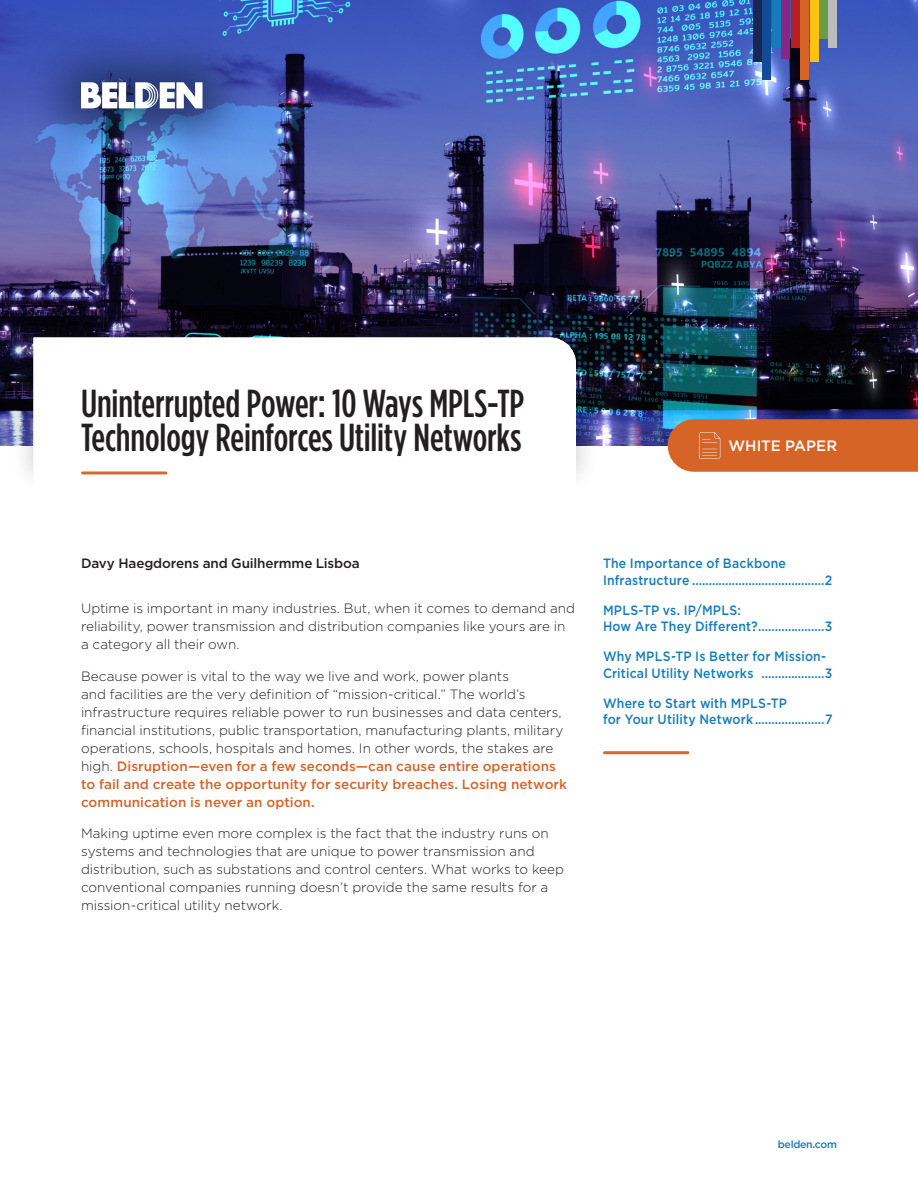
<style>
.page{position:relative;width:918px;height:1188px;background:#fff}
.page>*{position:absolute;margin:0;border:0;box-sizing:border-box;transform-origin:0 0}
.BDN-Title{font:500 42px/42px "Gotham Condensed";letter-spacing:-.005em;color:#231f20}
.WP-header{font:500 39px/34.5px "Gotham Condensed";letter-spacing:-.005em;color:#231f20}
.BDN-Doc-Overline-White{font:500 15px "Gotham";letter-spacing:-.005em;color:#fff}
.Body_Copy{font:300 13.5px/18px "Gotham";color:#231f20}
.BDN-Doc-Navigation{font:500 13.5px/16.5px "Gotham";letter-spacing:.015em;color:#157cbc;scale:.91 1}
.BDN-Doc-Author-Info{font:500 13.5px "Gotham";letter-spacing:-.01em;color:#231f20}
.t1{font:500 10.5px "Gotham";letter-spacing:-.025em;color:#157cbc}
.s1{font-weight:500;color:#d66427}
</style>
<div class="page">
<img style="left:0;top:0;width:918px;height:446px">
<svg style="left:668px;top:419px;width:250px;height:53px;background:#d4682e"></svg>
<div style="left:791px;top:0;width:8px;height:47px;background:#b71f24"></div>
<div style="left:801px;top:0;width:8px;height:80px;background:#d66427"></div>
<div style="left:819px;top:0;width:9px;height:39px;background:#6c9c40"></div>
<div style="left:782px;top:0;width:8px;height:58px;background:#852787"></div>
<div style="left:763px;top:0;width:8px;height:80px;background:#124b96"></div>
<div style="left:810px;top:0;width:8px;height:61px;background:#fec210"></div>
<div style="left:829px;top:0;width:8px;height:47px;background:#bdbcbc"></div>
<div style="left:772px;top:0;width:8px;height:47px;background:#157cbc"></div>
<div style="left:753px;top:0;width:8px;height:61px;background:#172752"></div>
<div style="left:24px;top:25px;width:235px;height:141px;background:#172752;opacity:.75"></div>
<svg style="left:81px;top:82px;width:121px;height:26px"></svg>
<div style="left:11px;top:315px;width:587px;height:178px;background:#231f20;opacity:.2"></div>
<svg style="left:33px;top:337px;width:543px;height:156px"></svg>
<hr style="left:82px;top:471px;width:84px;height:3px;background:#d56931">
<hr style="left:604px;top:751px;width:84px;height:3px;background:#d56931">
<p class="BDN-Title" style="left:81px;top:382px;width:415px">Growing Network and Data Center<br>Demands: Choose the Right</p>
<p class="WP-header" style="left:81px;top:386px;width:445px">Uninterrupted Power: 10 Ways MPLS-TP<br>Technology Reinforces Utility Networks</p>
<p class="BDN-Doc-Overline-White" style="left:729px;top:436px;width:110px">WHITE PAPER</p>
<p class="BDN-Doc-Author-Info" style="left:81px;top:555px;width:280px">Davy Haegdorens and Guilhermme Lisboa</p>
<p class="Body_Copy" style="left:81px;top:599px;width:496px">Uptime is important in many industries. But, when it comes to demand and reliability, power transmission and distribution companies like yours are in a category all their own.</p>
<p class="Body_Copy" style="left:81px;top:667px;width:488px">Because power is vital to the way we live and work, power plants<br>and facilities are the very definition of “mission-critical.” The world’s infrastructure requires reliable power to run businesses and data centers, financial institutions, public transportation, manufacturing plants, military operations, schools, hospitals and homes. In other words, the stakes are high. <span class="s1">Disruption—even for a few seconds—can cause entire operations to fail and create the opportunity for security breaches. Losing network communication is never an option.</span></p>
<p class="Body_Copy" style="left:81px;top:824px;width:485px">Making uptime even more complex is the fact that the industry runs on systems and technologies that are unique to power transmission and distribution, such as substations and control centers. What works to keep conventional companies running doesn’t provide the same results for a mission-critical utility network.</p>
<p class="BDN-Doc-Navigation" style="left:603px;top:555px;width:254px">The Importance of Backbone<br>Infrastructure ........................................2</p>
<p class="BDN-Doc-Navigation" style="left:603px;top:602px;width:254px">MPLS-TP vs. IP/MPLS:<br>How Are They Different?....................3</p>
<p class="BDN-Doc-Navigation" style="left:603px;top:648px;width:254px">Why MPLS-TP Is Better for Mission-<br>Critical Utility Networks ...................3</p>
<p class="BDN-Doc-Navigation" style="left:603px;top:695px;width:254px">Where to Start with MPLS-TP<br>for Your Utility Network .....................7</p>
<p class="t1" style="left:778px;top:1137px;width:61px">belden.com</p>
</div>
